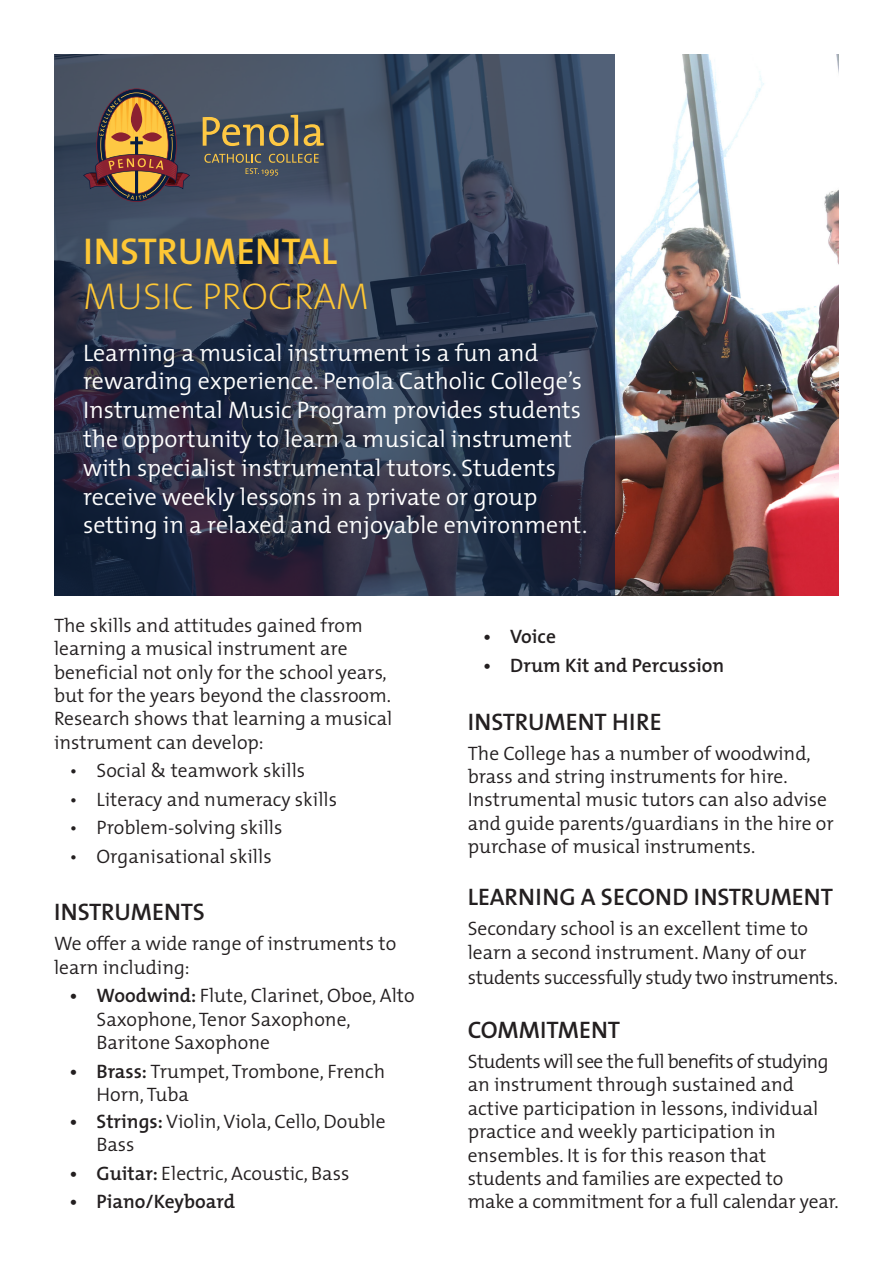
<style>
.page{position:relative;width:893px;height:1263px;background:#fff}
.page>*{position:absolute;margin:0;border:0;box-sizing:border-box;transform-origin:0 0}
.t1{font:600 37.5px/45px "The Mix";color:#fec735}
.t2{font:300 24px/28.8px "The Mix";color:#fff}
.t3{font:600 24px "The Mix";color:#231f20}
.t4{font:300 19.5px/23.4px "The Mix";color:#231f20}
.t5{font:600 19.5px "The Mix";color:#231f20}
.t6{font:300 19.5px "The Mix";letter-spacing:-.02em;color:#231f20}
.s1{font-weight:200}
.s2{font-weight:600}
</style>
<div class="page">
<img style="left:614px;top:54px;width:225px;height:541px">
<svg style="left:54px;top:54px;width:560px;height:541px;background:#313a51"></svg>
<svg style="left:83px;top:88px;width:107px;height:114px;background:#7a5f48"></svg>
<svg style="left:203px;top:115px;width:95px;height:31px;background:#766e52"></svg>
<svg style="left:304px;top:124px;width:20px;height:22px"></svg>
<svg style="left:204px;top:154px;width:115px;height:22px;background:#595c5b"></svg>
<p class="t1" style="left:83px;top:227px;width:288px">INSTRUMENTAL<br><span class="s1">MUSIC PROGRAM</span></p>
<p class="t2" style="left:83px;top:337px;width:506px">Learning a musical instrument is a fun and rewarding experience. Penola Catholic College’s Instrumental Music Program provides students the opportunity to learn a musical instrument with specialist instrumental tutors. Students receive weekly lessons in a private or group setting in a relaxed and enjoyable environment.</p>
<p class="t4" style="left:54px;top:613px;width:340px">The skills and attitudes gained from learning a musical instrument are beneficial not only for the school years, but for the years beyond the classroom.<br>Research shows that learning a musical instrument can develop:</p>
<p class="t4" style="left:70px;top:758px;width:237px">• Social &amp; teamwork skills</p>
<p class="t4" style="left:70px;top:787px;width:269px">• Literacy and numeracy skills</p>
<p class="t4" style="left:70px;top:815px;width:214px">• Problem-solving skills</p>
<p class="t4" style="left:70px;top:844px;width:204px">• Organisational skills</p>
<p class="t3" style="left:54px;top:892px;width:152px">INSTRUMENTS</p>
<p class="t4" style="left:54px;top:931px;width:344px">We offer a wide range of instruments to learn including:</p>
<p class="t4" style="left:97px;top:983px;width:320px;text-indent:-27px"><span class="s2">• Woodwind:</span> Flute, Clarinet, Oboe, Alto<br>Saxophone, Tenor Saxophone,<br>Baritone Saxophone</p>
<p class="t4" style="left:97px;top:1059px;width:290px;text-indent:-27px"><span class="s2">• Brass:</span> Trumpet, Trombone, French<br>Horn, Tuba</p>
<p class="t4" style="left:97px;top:1109px;width:290px;text-indent:-27px"><span class="s2">• Strings:</span> Violin, Viola, Cello, Double<br>Bass</p>
<p class="t4" style="left:70px;top:1161px;width:281px"><span class="s2">• Guitar:</span> Electric, Acoustic, Bass</p>
<p class="t5" style="left:70px;top:1185px;width:167px">• Piano/Keyboard</p>
<p class="t5" style="left:483px;top:620px;width:74px">• Voice</p>
<p class="t5" style="left:483px;top:649px;width:243px">• Drum Kit and Percussion</p>
<p class="t3" style="left:468px;top:701px;width:195px">INSTRUMENT HIRE</p>
<p class="t4" style="left:468px;top:741px;width:368px">The College has a number of woodwind, brass and string instruments for hire.<br>Instrumental music tutors can also advise and guide parents/guardians in the hire or purchase of musical instruments.</p>
<p class="t3" style="left:468px;top:877px;width:367px">LEARNING A SECOND INSTRUMENT</p>
<p class="t4" style="left:468px;top:916px;width:342px">Secondary school is an excellent time to learn a second instrument. Many of our</p>
<p class="t6" style="left:468px;top:961px;width:372px">students successfully study two instruments.</p>
<p class="t3" style="left:468px;top:1010px;width:154px">COMMITMENT</p>
<p class="t4" style="left:468px;top:1049px;width:372px">Students will see the full benefits of studying an instrument through sustained and active participation in lessons, individual practice and weekly participation in ensembles. It is for this reason that students and families are expected to<br>make a commitment for a full calendar year.</p>
</div>
